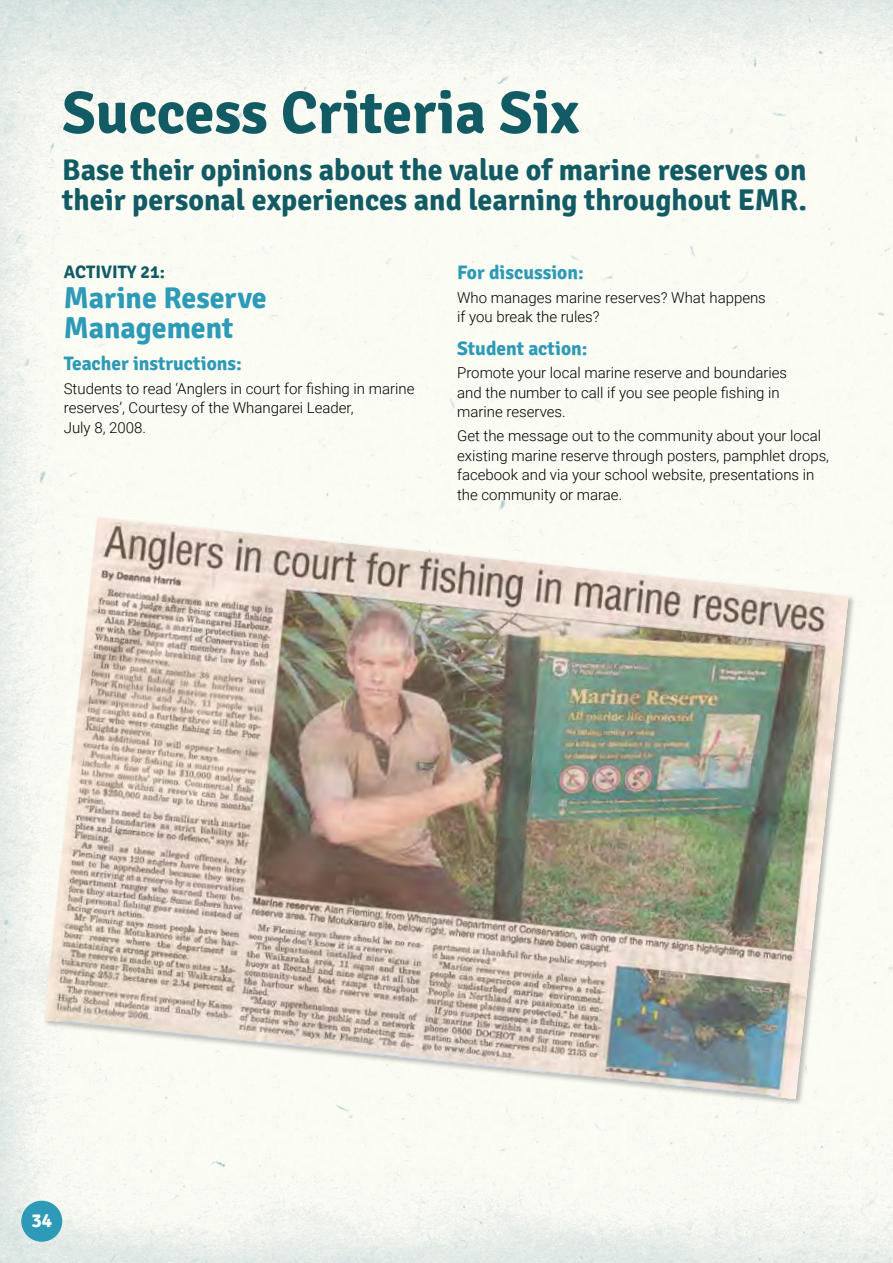
<style>
.page{position:relative;width:893px;height:1263px;background:#fff}
.page>*{position:absolute;margin:0;border:0;box-sizing:border-box;transform-origin:0 0}
.t1{font:700 60px "Signika";color:#135b64}
.t2{font:700 30px/30px "Signika";color:#135b64}
.t3{font:700 30px/30px "Signika";color:#2d9ab7}
.t4{font:700 19.5px "Signika";color:#2d9ab7}
.t5{font:700 19.5px "Signika";color:#fff}
.t6{font:700 18px "Signika";color:#135b64}
.t7{font:300 15px/19.5px "Roboto";color:#000}
</style>
<div class="page">
<img style="left:0;top:0;width:893px;height:1263px">
<div style="left:21px;top:1201px;width:41px;height:41px;background:#2d9ab7;border-radius:50%"></div>
<div style="left:43px;top:516px;width:813px;height:590px;background:#fbfcf4"></div>
<img style="left:44px;top:517px;width:805px;height:582px">
<h1 class="t1" style="left:62px;top:77px;width:518px">Success Criteria Six</h1>
<h2 class="t2" style="left:62px;top:155px;width:746px">Base their opinions about the value of marine reserves on their personal experiences and learning throughout EMR.</h2>
<p class="t6" style="left:64px;top:261px;width:103px">ACTIVITY 21:</p>
<h2 class="t3" style="left:64px;top:283px;width:204px">Marine Reserve<br>Management</h2>
<h3 class="t4" style="left:64px;top:352px;width:180px">Teacher instructions:</h3>
<p class="t7" style="left:64px;top:378px;width:352px">Students to read ‘Anglers in court for fishing in marine reserves’, Courtesy of the Whangarei Leader,<br>July 8, 2008.</p>
<h3 class="t4" style="left:457px;top:261px;width:128px">For discussion:</h3>
<p class="t7" style="left:457px;top:287px;width:310px">Who manages marine reserves? What happens if you break the rules?</p>
<h3 class="t4" style="left:457px;top:336px;width:132px">Student action:</h3>
<p class="t7" style="left:457px;top:363px;width:331px">Promote your local marine reserve and boundaries and the number to call if you see people fishing in marine reserves.</p>
<p class="t7" style="left:457px;top:425px;width:374px">Get the message out to the community about your local existing marine reserve through posters, pamphlet drops, facebook and via your school website, presentations in the community or marae.</p>
<h3 class="t5" style="left:31px;top:1208px;width:22px">34</h3>
</div>
